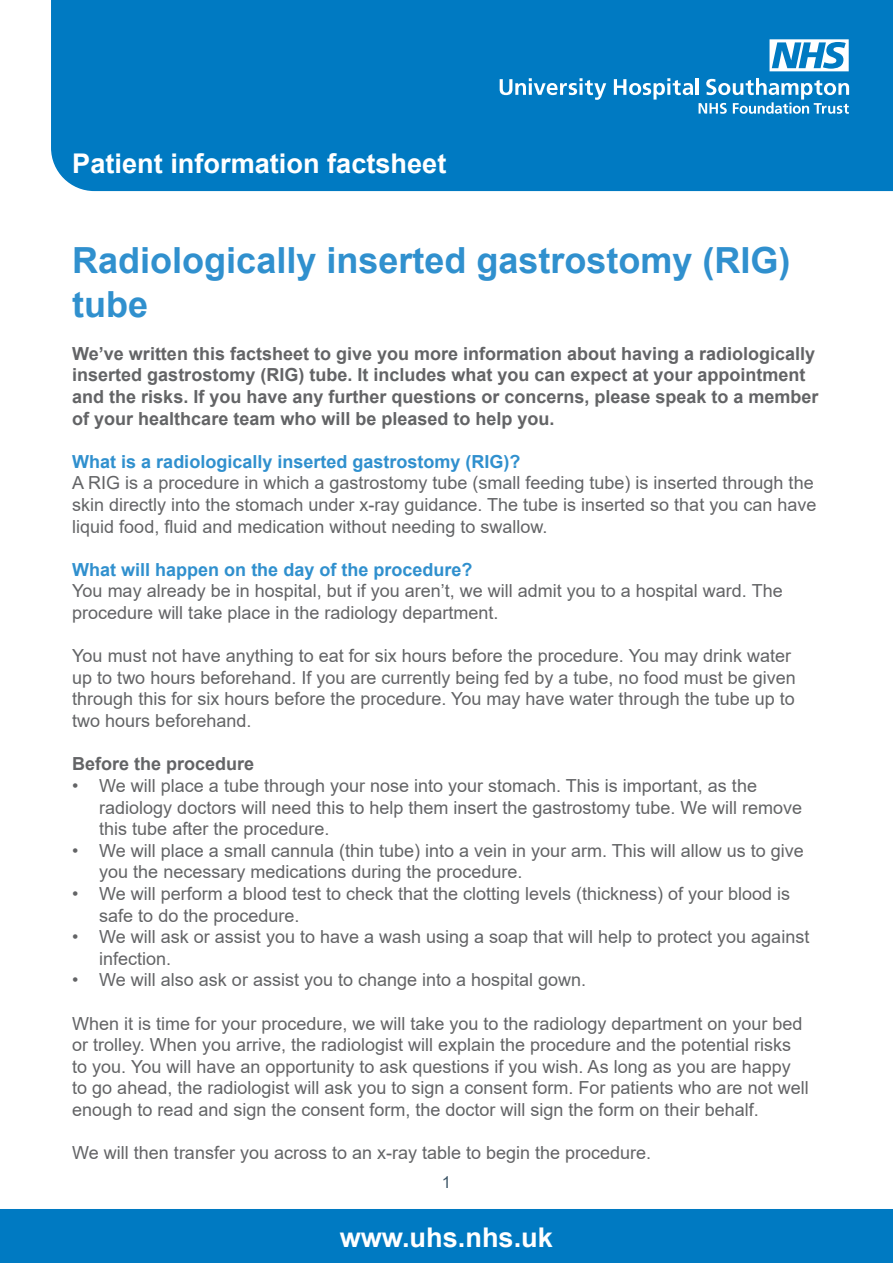
<style>
.page{position:relative;width:893px;height:1263px;background:#fff}
.page>*{position:absolute;margin:0;border:0;box-sizing:border-box;transform-origin:0 0}
.t1{font:700 36px/43.2px "Arial";color:#3090ce}
.t2{font:700 27.15px "Arial";color:#fff}
.t3{font:18px/21.6px "Arial";color:#636466}
.t4{font:700 18px/21.6px "Arial";color:#636466}
.t5{font:700 18px "Arial";color:#3090ce}
.t6{font:16.5px "Arial";color:#3d5567}
</style>
<div class="page">
<div style="left:51px;top:0;width:842px;height:192px;background:#007ac2"></div>
<div style="left:0;top:1209px;width:893px;height:54px;background:#007ac2"></div>
<svg style="left:500px;top:78px;width:106px;height:22px"></svg>
<svg style="left:614px;top:78px;width:79px;height:22px"></svg>
<hr style="left:696px;top:78px;width:3px;height:17px;background:#fff">
<svg style="left:699px;top:78px;width:150px;height:36px"></svg>
<svg style="left:769px;top:39px;width:80px;height:32px"></svg>
<h2 class="t2" style="left:72px;top:144px;width:376px">Patient information factsheet</h2>
<h1 class="t1" style="left:72px;top:240px;width:720px">Radiologically inserted gastrostomy (RIG) tube</h1>
<p class="t4" style="left:72px;top:343px;width:748px">We’ve written this factsheet to give you more information about having a radiologically inserted gastrostomy (RIG) tube. It includes what you can expect at your appointment and the risks. If you have any further questions or concerns, please speak to a member of your healthcare team who will be pleased to help you.</p>
<p class="t5" style="left:72px;top:449px;width:450px">What is a radiologically inserted gastrostomy (RIG)?</p>
<p class="t3" style="left:72px;top:472px;width:746px">A RIG is a procedure in which a gastrostomy tube (small feeding tube) is inserted through the skin directly into the stomach under x-ray guidance. The tube is inserted so that you can have liquid food, fluid and medication without needing to swallow.</p>
<p class="t5" style="left:72px;top:557px;width:402px">What will happen on the day of the procedure?</p>
<p class="t3" style="left:72px;top:580px;width:712px">You may already be in hospital, but if you aren’t, we will admit you to a hospital ward. The procedure will take place in the radiology department.</p>
<p class="t3" style="left:72px;top:645px;width:725px">You must not have anything to eat for six hours before the procedure. You may drink water up to two hours beforehand. If you are currently being fed by a tube, no food must be given through this for six hours before the procedure. You may have water through the tube up to two hours beforehand.</p>
<p class="t4" style="left:72px;top:753px;width:184px">Before the procedure</p>
<p class="t3" style="left:99px;top:775px;width:704px;text-indent:-27px">• We will place a tube through your nose into your stomach. This is important, as the radiology doctors will need this to help them insert the gastrostomy tube. We will remove this tube after the procedure.</p>
<p class="t3" style="left:99px;top:839px;width:706px;text-indent:-27px">• We will place a small cannula (thin tube) into a vein in your arm. This will allow us to give you the necessary medications during the procedure.</p>
<p class="t3" style="left:99px;top:883px;width:692px;text-indent:-27px">• We will perform a blood test to check that the clotting levels (thickness) of your blood is safe to do the procedure.</p>
<p class="t3" style="left:99px;top:926px;width:711px;text-indent:-27px">• We will ask or assist you to have a wash using a soap that will help to protect you against infection.</p>
<p class="t3" style="left:72px;top:969px;width:515px">• We will also ask or assist you to change into a hospital gown.</p>
<p class="t3" style="left:72px;top:1012px;width:738px">When it is time for your procedure, we will take you to the radiology department on your bed or trolley. When you arrive, the radiologist will explain the procedure and the potential risks to you. You will have an opportunity to ask questions if you wish. As long as you are happy to go ahead, the radiologist will ask you to sign a consent form. For patients who are not well enough to read and sign the consent form, the doctor will sign the form on their behalf.</p>
<p class="t3" style="left:72px;top:1142px;width:580px">We will then transfer you across to an x-ray table to begin the procedure.</p>
<p class="t6" style="left:442px;top:1170px;width:11px">1</p>
<h2 class="t2" style="left:340px;top:1218px;width:215px">www.uhs.nhs.uk</h2>
</div>
